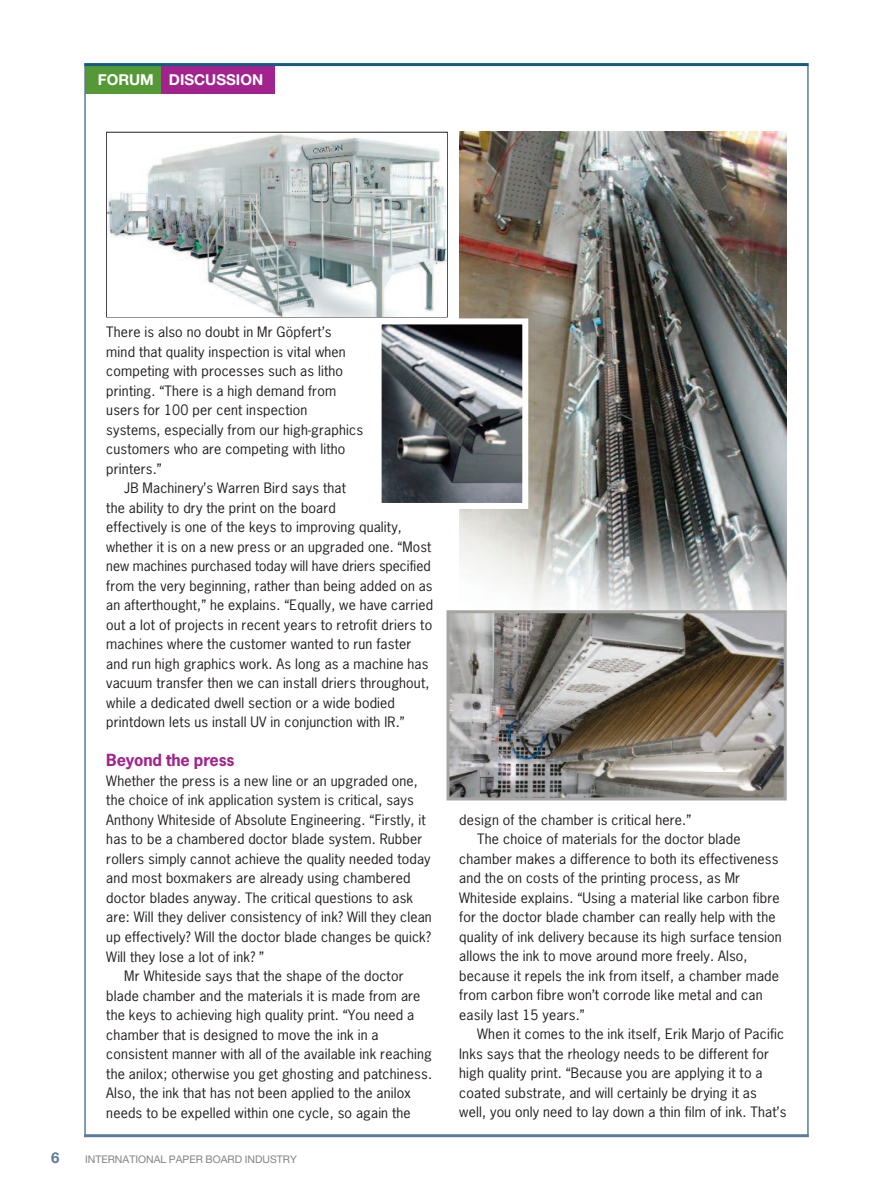
<style>
.page{position:relative;width:893px;height:1191px;background:#fff}
.page>*{position:absolute;margin:0;border:0;box-sizing:border-box;transform-origin:0 0}
.t1{font:700 15.75px "News Gothic";letter-spacing:-.015em;color:#a2238e;scale:1.04 1}
.t2{font:700 15px "Helvetica Neue";color:#fff}
.t3{font:700 15px "Helvetica Neue";color:#5b7c9b}
.t4{font:13.5px/19.5px "News Gothic";letter-spacing:.01em;color:#231f20;scale:1.04 1}
.t5{font:10.5px "Helvetica Neue";color:#808285}
</style>
<div class="page">
<div style="left:85px;top:65px;width:80px;height:29px;background:#549935"></div>
<div style="left:162px;top:65px;width:113px;height:29px;background:#a2238e"></div>
<hr style="left:84px;top:65px;width:2px;height:1072px;background:#5b7c9b">
<hr style="left:807px;top:65px;width:2px;height:1072px;background:#5b7c9b">
<hr style="left:84px;top:63px;width:725px;height:3px;background:#135b80">
<hr style="left:84px;top:1134px;width:725px;height:3px;background:#5b7c9b">
<img style="left:459px;top:132px;width:328px;height:478px">
<img style="left:383px;top:325px;width:138px;height:177px">
<div style="left:376px;top:318px;width:152px;height:191px;border:6px solid #fff"></div>
<img style="left:450px;top:614px;width:333px;height:182px">
<div style="left:446px;top:610px;width:341px;height:190px;border:3px solid #a5a4a1"></div>
<div style="left:106px;top:132px;width:342px;height:185px;border:1px solid #231f20"></div>
<img style="left:107px;top:134px;width:340px;height:182px">
<p class="t2" style="left:98px;top:70px;width:167px">FORUM DISCUSSION</p>
<p class="t4" style="left:106px;top:323px;width:248px">There is also no doubt in Mr Göpfert’s mind that quality inspection is vital when competing with processes such as litho printing. “There is a high demand from users for 100 per cent inspection systems, especially from our high-graphics customers who are competing with litho printers.”</p>
<p class="t4" style="left:106px;top:479px;width:316px;text-indent:18px">JB Machinery’s Warren Bird says that<br>the ability to dry the print on the board<br>effectively is one of the keys to improving quality, whether it is on a new press or an upgraded one. “Most new machines purchased today will have driers specified from the very beginning, rather than being added on as an afterthought,” he explains. “Equally, we have carried out a lot of projects in recent years to retrofit driers to machines where the customer wanted to run faster and run high graphics work. As long as a machine has vacuum transfer then we can install driers throughout, while a dedicated dwell section or a wide bodied printdown lets us install UV in conjunction with IR.”</p>
<p class="t1" style="left:106px;top:751px;width:125px">Beyond the press</p>
<p class="t4" style="left:106px;top:771px;width:301px">Whether the press is a new line or an upgraded one,</p>
<p class="t4" style="left:106px;top:791px;width:297px">the choice of ink application system is critical, says</p>
<p class="t4" style="left:106px;top:810px;width:309px">Anthony Whiteside of Absolute Engineering. “Firstly, it</p>
<p class="t4" style="left:106px;top:830px;width:305px">has to be a chambered doctor blade system. Rubber</p>
<p class="t4" style="left:106px;top:849px;width:313px">rollers simply cannot achieve the quality needed today</p>
<p class="t4" style="left:106px;top:869px;width:294px">and most boxmakers are already using chambered</p>
<p class="t4" style="left:106px;top:888px;width:297px">doctor blades anyway. The critical questions to ask</p>
<p class="t4" style="left:106px;top:908px;width:314px">are: Will they deliver consistency of ink? Will they clean</p>
<p class="t4" style="left:106px;top:927px;width:314px">up effectively? Will the doctor blade changes be quick?</p>
<p class="t4" style="left:106px;top:947px;width:153px">Will they lose a lot of ink? ”</p>
<p class="t4" style="left:124px;top:966px;width:270px">Mr Whiteside says that the shape of the doctor</p>
<p class="t4" style="left:106px;top:986px;width:304px">blade chamber and the materials it is made from are</p>
<p class="t4" style="left:106px;top:1005px;width:298px">the keys to achieving high quality print. “You need a</p>
<p class="t4" style="left:106px;top:1025px;width:263px">chamber that is designed to move the ink in a</p>
<p class="t4" style="left:106px;top:1044px;width:315px">consistent manner with all of the available ink reaching</p>
<p class="t4" style="left:106px;top:1064px;width:315px">the anilox; otherwise you get ghosting and patchiness.</p>
<p class="t4" style="left:106px;top:1083px;width:294px">Also, the ink that has not been applied to the anilox</p>
<p class="t4" style="left:106px;top:1103px;width:294px">needs to be expelled within one cycle, so again the</p>
<p class="t3" style="left:51px;top:1148px;width:10px">6</p>
<p class="t5" style="left:85px;top:1153px;width:213px">INTERNATIONAL PAPER BOARD INDUSTRY</p>
<p class="t4" style="left:459px;top:810px;width:225px">design of the chamber is critical here.”</p>
<p class="t4" style="left:477px;top:829px;width:255px">The choice of materials for the doctor blade</p>
<p class="t4" style="left:459px;top:849px;width:308px">chamber makes a difference to both its effectiveness</p>
<p class="t4" style="left:459px;top:868px;width:272px">and the on costs of the printing process, as Mr</p>
<p class="t4" style="left:459px;top:888px;width:310px">Whiteside explains. “Using a material like carbon fibre</p>
<p class="t4" style="left:459px;top:907px;width:306px">for the doctor blade chamber can really help with the</p>
<p class="t4" style="left:459px;top:927px;width:312px">quality of ink delivery because its high surface tension</p>
<p class="t4" style="left:459px;top:946px;width:279px">allows the ink to move around more freely. Also,</p>
<p class="t4" style="left:459px;top:966px;width:309px">because it repels the ink from itself, a chamber made</p>
<p class="t4" style="left:459px;top:985px;width:293px">from carbon fibre won’t corrode like metal and can</p>
<p class="t4" style="left:459px;top:1005px;width:122px">easily last 15 years.”</p>
<p class="t4" style="left:477px;top:1024px;width:297px">When it comes to the ink itself, Erik Marjo of Pacific</p>
<p class="t4" style="left:459px;top:1044px;width:299px">Inks says that the rheology needs to be different for</p>
<p class="t4" style="left:459px;top:1063px;width:293px">high quality print. “Because you are applying it to a</p>
<p class="t4" style="left:459px;top:1083px;width:288px">coated substrate, and will certainly be drying it as</p>
<p class="t4" style="left:459px;top:1102px;width:316px">well, you only need to lay down a thin film of ink. That’s</p>
</div>
